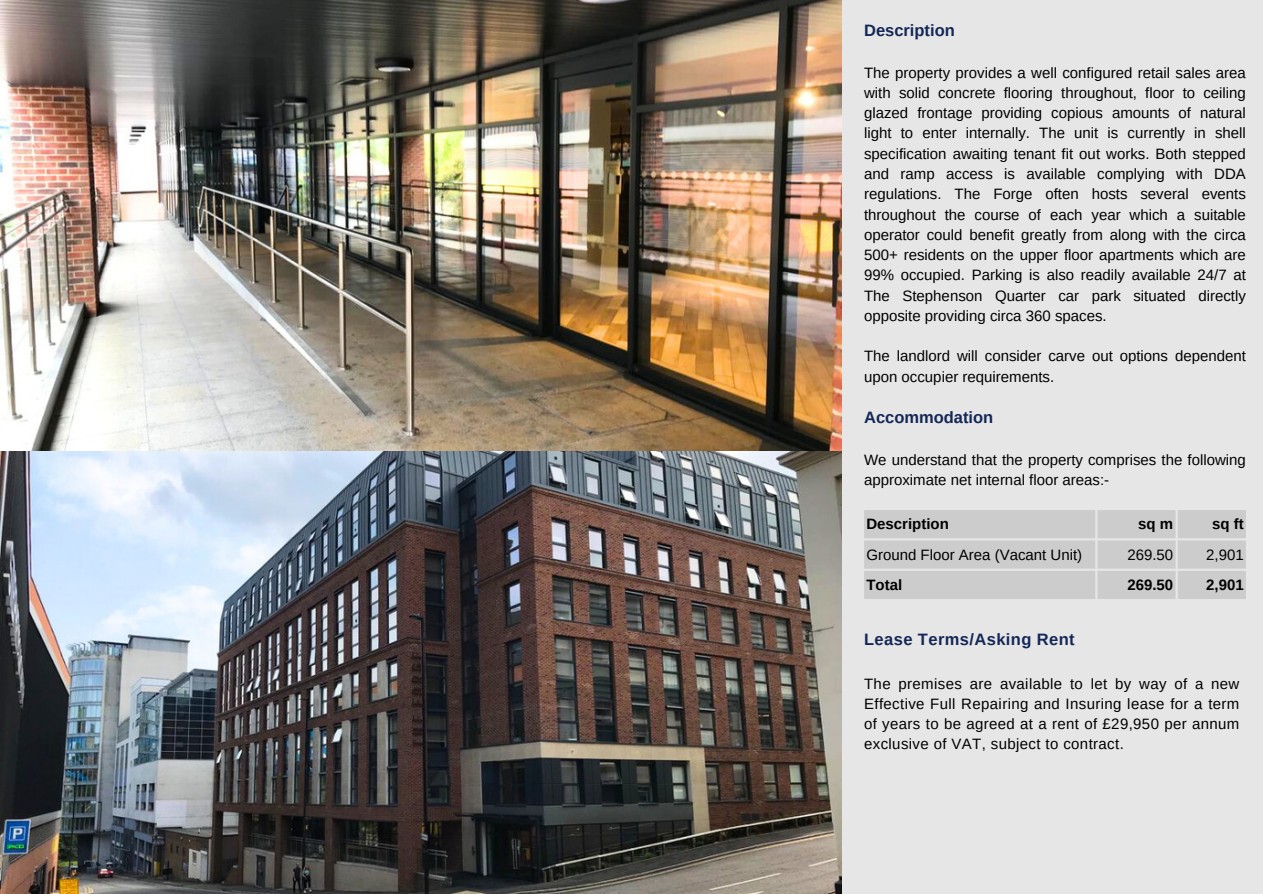
<style>
.page{position:relative;width:1263px;height:894px;background:#fff}
.page>*{position:absolute;margin:0;border:0;box-sizing:border-box;transform-origin:0 0}
.t1{font:700 16.5px "Arimo";color:#142757}
.t2{font:700 16.5px "Arimo";letter-spacing:.025em;color:#142757}
.t3{font:15px/20.2px "Arimo";color:#000;text-align:justify}
.t4{font:700 15px "Arimo";color:#000}
</style>
<div class="page">
<div style="left:0;top:0;width:1263px;height:893px;background:#e6e6e6"></div>
<svg style="left:864px;top:510px;width:382px;height:89px;background:#cdcdcd"></svg>
<img style="left:0;top:450px;width:842px;height:443px">
<img style="left:0;top:0;width:842px;height:450px">
<p class="t1" style="left:864px;top:21px;width:92px">Description</p>
<p class="t3" style="left:864px;top:62px;width:383px">The property provides a well configured retail sales area with solid concrete flooring throughout, floor to ceiling glazed frontage providing copious amounts of natural light to enter internally. The unit is currently in shell specification awaiting tenant fit out works. Both stepped and ramp access is available complying with DDA regulations. The Forge often hosts several events throughout the course of each year which a suitable operator could benefit greatly from along with the circa 500+ residents on the upper floor apartments which are 99% occupied. Parking is also readily available 24/7 at The Stephenson Quarter car park situated directly opposite providing circa 360 spaces.</p>
<p class="t3" style="left:864px;top:346px;width:383px">The landlord will consider carve out options dependent upon occupier requirements.</p>
<p class="t1" style="left:864px;top:408px;width:131px">Accommodation</p>
<p class="t3" style="left:864px;top:449px;width:383px">We understand that the property comprises the following approximate net internal floor areas:-</p>
<p class="t4" style="left:866px;top:515px;width:84px">Description</p>
<p class="t4" style="left:1138px;top:515px;width:36px">sq m</p>
<h1 class="t4" style="left:1212px;top:515px;width:33px">sq ft</h1>
<p class="t3" style="left:866px;top:544px;width:217px">Ground Floor Area (Vacant Unit)</p>
<p class="t3" style="left:1127px;top:544px;width:47px">269.50</p>
<h1 class="t3" style="left:1206px;top:544px;width:39px">2,901</h1>
<p class="t4" style="left:866px;top:576px;width:37px">Total</p>
<p class="t4" style="left:1127px;top:576px;width:47px">269.50</p>
<p class="t4" style="left:1206px;top:576px;width:39px">2,901</p>
<p class="t2" style="left:864px;top:629px;width:212px">Lease Terms/Asking Rent</p>
<p class="t3" style="left:864px;top:673px;width:377px">The premises are available to let by way of a new Effective Full Repairing and Insuring lease for a term of years to be agreed at a rent of £29,950 per annum exclusive of VAT, subject to contract.</p>
</div>
